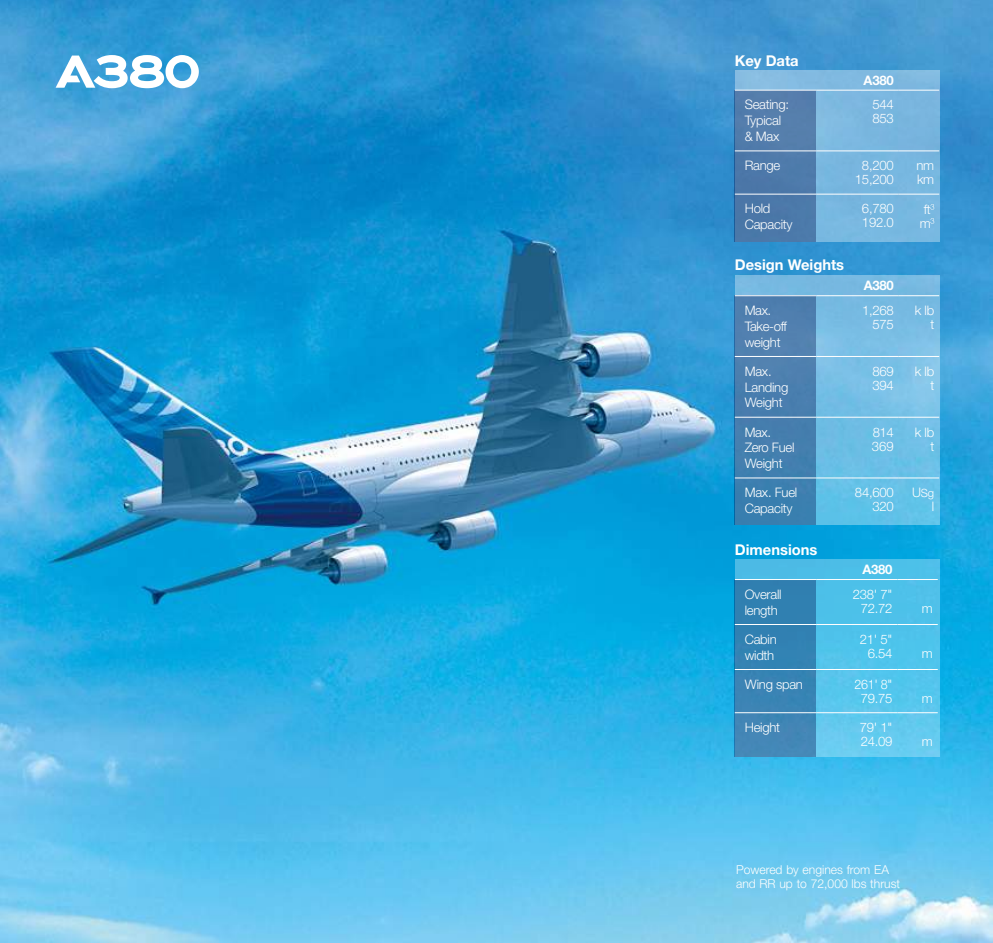
<style>
.page{position:relative;width:993px;height:943px;background:#fff}
.page>*{position:absolute;margin:0;border:0;box-sizing:border-box;transform-origin:0 0}
.t1{font:700 14.88px "Helvetica Neue LT Std";color:#fff}
.t2{font:300 13.12px/14px "Helvetica Neue LT Std";letter-spacing:-.02em;color:#fff}
.t3{font:700 13.12px "Helvetica Neue LT Std";letter-spacing:-.02em;color:#fff}
.t4{font:300 13.12px/14px "Helvetica Neue LT Std";letter-spacing:-.02em;color:#fff;text-align:center;scale:.95 1}
.t5{font:300 12.25px/14px "Helvetica Neue LT Std";color:#fff}
.t6{font:300 11.38px "Helvetica Neue LT Std";color:#fff}
.s1{font-size:13.12px}
</style>
<div class="page">
<img style="left:0;top:0;width:992px;height:943px">
<div style="left:734px;top:70px;width:205px;height:171px;background:linear-gradient(to right,#89bee2,#74b5df)"></div>
<svg style="left:734px;top:275px;width:205px;height:250px;background:#72bee5"></svg>
<div style="left:734px;top:559px;width:205px;height:197px;background:linear-gradient(to bottom,#45bde7,#65ccf1)"></div>
<div style="left:734px;top:90px;width:81px;height:151px;background:#4e7baa"></div>
<div style="left:734px;top:295px;width:81px;height:230px;background:linear-gradient(to bottom,#557faf,#397eaf)"></div>
<div style="left:734px;top:579px;width:81px;height:177px;background:linear-gradient(to bottom,#2b7eb0,#4588b8)"></div>
<hr style="left:734px;top:624px;width:81px;height:1px;background:#fff">
<hr style="left:734px;top:669px;width:81px;height:1px;background:#fff">
<hr style="left:734px;top:712px;width:81px;height:1px;background:#fff">
<hr style="left:815px;top:624px;width:82px;height:1px;background:#fff">
<hr style="left:897px;top:624px;width:40px;height:1px;background:#fff">
<hr style="left:815px;top:669px;width:82px;height:1px;background:#fff">
<hr style="left:897px;top:669px;width:40px;height:1px;background:#fff">
<hr style="left:815px;top:712px;width:82px;height:1px;background:#fff">
<hr style="left:897px;top:712px;width:40px;height:1px;background:#fff">
<hr style="left:815px;top:579px;width:82px;height:1px;background:#fff">
<hr style="left:897px;top:579px;width:40px;height:1px;background:#fff">
<hr style="left:734px;top:579px;width:81px;height:1px;background:#fff">
<hr style="left:734px;top:150px;width:82px;height:1px;background:#fff">
<hr style="left:734px;top:194px;width:82px;height:1px;background:#fff">
<hr style="left:816px;top:90px;width:82px;height:1px;background:#fff">
<hr style="left:898px;top:90px;width:40px;height:1px;background:#fff">
<hr style="left:816px;top:150px;width:82px;height:1px;background:#fff">
<hr style="left:898px;top:150px;width:40px;height:1px;background:#fff">
<hr style="left:816px;top:194px;width:82px;height:1px;background:#fff">
<hr style="left:898px;top:194px;width:40px;height:1px;background:#fff">
<hr style="left:734px;top:90px;width:82px;height:1px;background:#fff">
<svg style="left:930px;top:204px;width:3px;height:6px"></svg>
<svg style="left:930px;top:218px;width:3px;height:6px"></svg>
<hr style="left:734px;top:477px;width:82px;height:1px;background:#fff">
<hr style="left:734px;top:417px;width:82px;height:1px;background:#fff">
<hr style="left:734px;top:356px;width:82px;height:1px;background:#fff">
<hr style="left:734px;top:295px;width:82px;height:1px;background:#fff">
<hr style="left:816px;top:295px;width:82px;height:1px;background:#fff">
<hr style="left:898px;top:295px;width:40px;height:1px;background:#fff">
<hr style="left:816px;top:356px;width:82px;height:1px;background:#fff">
<hr style="left:898px;top:356px;width:40px;height:1px;background:#fff">
<hr style="left:816px;top:417px;width:82px;height:1px;background:#fff">
<hr style="left:898px;top:417px;width:40px;height:1px;background:#fff">
<hr style="left:816px;top:477px;width:82px;height:1px;background:#fff">
<hr style="left:898px;top:477px;width:40px;height:1px;background:#fff">
<svg style="left:56px;top:55px;width:143px;height:33px"></svg>
<p class="t1" style="left:734px;top:51px;width:65px">Key Data</p>
<p class="t3" style="left:863px;top:72px;width:32px">A380</p>
<p class="t2" style="left:744px;top:97px;width:46px;line-height:15.8px">Seating:<br>Typical &amp; Max</p>
<p class="t2" style="left:872px;top:97px;width:23px">544<br>853</p>
<p class="t2" style="left:744px;top:158px;width:37px">Range</p>
<p class="t2" style="left:854px;top:158px;width:40px;text-align:center">8,200<br>15,200</p>
<p class="t2" style="left:916px;top:158px;width:19px">nm km</p>
<p class="t2" style="left:744px;top:201px;width:49px;line-height:15.8px">Hold<br>Capacity</p>
<p class="t2" style="left:861px;top:201px;width:33px">6,780<br>192.0</p>
<p class="t2" style="left:919px;top:202px;width:12px">ft m</p>
<p class="t1" style="left:734px;top:255px;width:111px">Design Weights</p>
<p class="t3" style="left:863px;top:277px;width:32px">A380</p>
<p class="t2" style="left:744px;top:302px;width:44px;line-height:15.8px">Max.<br>Take-off weight</p>
<p class="t2" style="left:861px;top:303px;width:33px;text-align:right">1,268<br>575</p>
<p class="t2" style="left:914px;top:303px;width:21px;text-align:right">k lb t</p>
<p class="t2" style="left:744px;top:363px;width:45px;line-height:15.8px">Max.<br>Landing<br>Weight</p>
<p class="t2" style="left:872px;top:364px;width:23px">869<br>394</p>
<p class="t2" style="left:914px;top:364px;width:21px;text-align:right">k lb t</p>
<p class="t2" style="left:744px;top:423px;width:51px;line-height:15.8px">Max.<br>Zero Fuel<br>Weight</p>
<p class="t2" style="left:871px;top:424px;width:23px">814<br>369</p>
<p class="t2" style="left:914px;top:424px;width:21px;text-align:right">k lb t</p>
<p class="t2" style="left:744px;top:484px;width:54px;line-height:15.8px">Max. Fuel<br>Capacity</p>
<p class="t2" style="left:854px;top:485px;width:40px;text-align:right">84,600<br>320</p>
<p class="t6" style="left:911px;top:486px;width:23px"><span class="s1">U</span>Sg</p>
<p class="t2" style="left:931px;top:499px;width:4px">l</p>
<p class="t1" style="left:734px;top:540px;width:84px">Dimensions</p>
<p class="t3" style="left:862px;top:561px;width:32px">A380</p>
<p class="t2" style="left:744px;top:586px;width:38px;line-height:15.8px">Overall length</p>
<p class="t2" style="left:852px;top:587px;width:41px;text-align:right">238' 7"<br>72.72</p>
<p class="t2" style="left:744px;top:631px;width:34px;line-height:15.8px">Cabin width</p>
<p class="t2" style="left:859px;top:632px;width:34px;text-align:right">21' 5"<br>6.54</p>
<p class="t2" style="left:744px;top:677px;width:60px">Wing span</p>
<p class="t4" style="left:854px;top:677px;width:42px">261' 8"<br>79.75</p>
<p class="t2" style="left:744px;top:720px;width:37px">Height</p>
<p class="t2" style="left:859px;top:720px;width:34px">79' 1"<br>24.09</p>
<p class="t2" style="left:921px;top:601px;width:12px">m</p>
<p class="t2" style="left:921px;top:646px;width:12px">m</p>
<p class="t2" style="left:921px;top:691px;width:12px">m</p>
<p class="t2" style="left:921px;top:734px;width:12px">m</p>
<p class="t5" style="left:735px;top:862px;width:166px">Powered by engines from EA and RR up to 72,000 lbs thrust</p>
</div>
